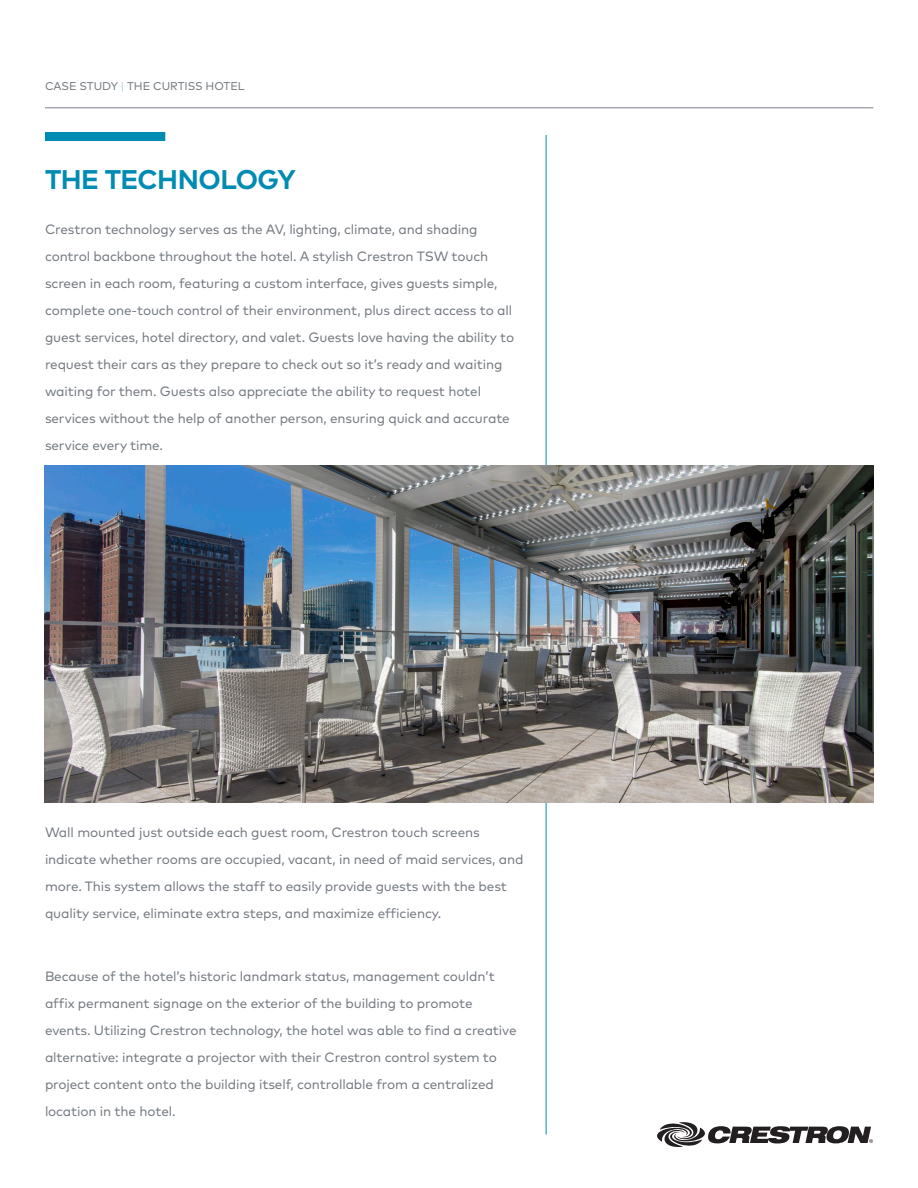
<style>
.page{position:relative;width:918px;height:1188px;background:#fff}
.page>*{position:absolute;margin:0;border:0;box-sizing:border-box;transform-origin:0 0}
.Intro_Header{font:700 27px "Mark Pro";letter-spacing:-.025em;color:#008bb3}
.Body_Copy{font:13.5px/27px "Mark Pro";letter-spacing:-.01em;color:#747a81}
.Body_Copy-2{font:11.25px "Mark Pro";letter-spacing:-.005em;color:#747a81}
.s1{font-weight:300;color:#8bc5dd}
</style>
<div class="page">
<hr style="left:45px;top:108px;width:828px;height:1px;background:#7c8188">
<hr style="left:546px;top:135px;width:1px;height:1000px;background:#008bb3">
<img style="left:44px;top:465px;width:830px;height:337px">
<svg style="left:657px;top:1122px;width:216px;height:25px"></svg>
<div style="left:45px;top:132px;width:120px;height:9px;background:#008bb3"></div>
<p class="Body_Copy-2" style="left:45px;top:78px;width:201px">CASE STUDY <span class="s1">|</span> THE CURTISS HOTEL</p>
<p class="Intro_Header" style="left:45px;top:159px;width:252px">THE TECHNOLOGY</p>
<p class="Body_Copy" style="left:45px;top:215px;width:471px">Crestron technology serves as the AV, lighting, climate, and shading control backbone throughout the hotel. A stylish Crestron TSW touch screen in each room, featuring a custom interface, gives guests simple, complete one-touch control of their environment, plus direct access to all guest services, hotel directory, and valet. Guests love having the ability to request their cars as they prepare to check out so it’s ready and waiting waiting for them. Guests also appreciate the ability to request hotel services without the help of another person, ensuring quick and accurate service every time.</p>
<p class="Body_Copy" style="left:45px;top:818px;width:480px">Wall mounted just outside each guest room, Crestron touch screens indicate whether rooms are occupied, vacant, in need of maid services, and more. This system allows the staff to easily provide guests with the best quality service, eliminate extra steps, and maximize efficiency.</p>
<p class="Body_Copy" style="left:45px;top:962px;width:473px">Because of the hotel’s historic landmark status, management couldn’t affix permanent signage on the exterior of the building to promote events. Utilizing Crestron technology, the hotel was able to find a creative alternative: integrate a projector with their Crestron control system to project content onto the building itself, controllable from a centralized location in the hotel.</p>
</div>
